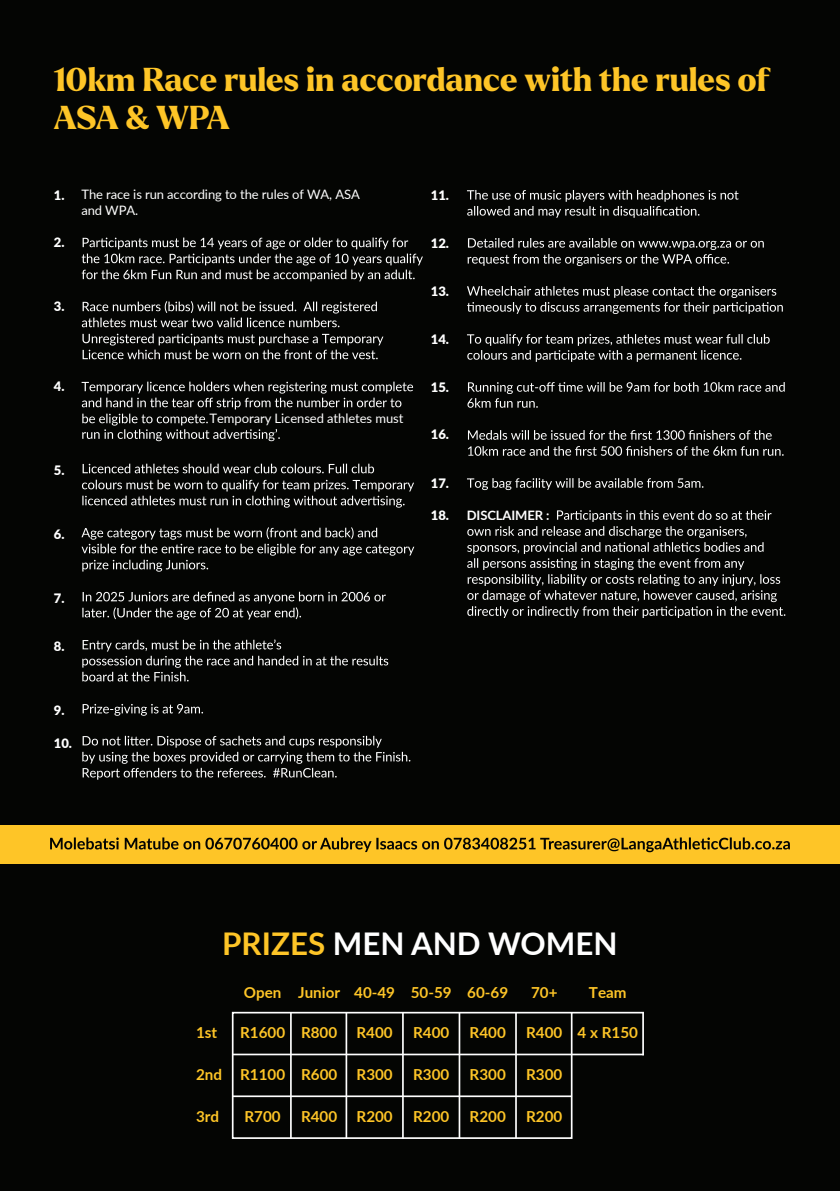
<style>
.page{position:relative;width:840px;height:1191px;background:#fff}
.page>*{position:absolute;margin:0;border:0;box-sizing:border-box;transform-origin:0 0}
.t1{font:800 32.2px/38.6px "Larken";color:#fec527}
.t2{font:700 31.2px "Lato";color:#fff}
.t3{font:700 15.2px "Lato";color:#fec527}
.t4{font:13px/16px "Lato";letter-spacing:-.005em;color:#fff}
.t5{font:900 13px "Lato";letter-spacing:-.005em;color:#fff}
.t6{font:700 13px "Lato";letter-spacing:-.005em;color:#fff}
.s1{color:#fec527}
</style>
<div class="page">
<div style="left:0;top:0;width:839px;height:1191px;background:#040503"></div>
<svg style="left:82px;top:237px;width:340px;height:44px"></svg>
<svg style="left:82px;top:301px;width:295px;height:26px"></svg>
<svg style="left:82px;top:333px;width:301px;height:26px"></svg>
<svg style="left:83px;top:464px;width:291px;height:9px"></svg>
<svg style="left:82px;top:480px;width:332px;height:27px"></svg>
<svg style="left:81px;top:527px;width:333px;height:44px"></svg>
<svg style="left:82px;top:639px;width:306px;height:42px"></svg>
<svg style="left:83px;top:704px;width:120px;height:12px"></svg>
<svg style="left:82px;top:736px;width:328px;height:43px"></svg>
<svg style="left:467px;top:190px;width:271px;height:28px"></svg>
<svg style="left:467px;top:238px;width:296px;height:28px"></svg>
<svg style="left:467px;top:286px;width:315px;height:28px"></svg>
<svg style="left:467px;top:334px;width:302px;height:28px"></svg>
<svg style="left:467px;top:382px;width:317px;height:26px"></svg>
<svg style="left:468px;top:430px;width:303px;height:10px"></svg>
<svg style="left:468px;top:446px;width:315px;height:10px"></svg>
<svg style="left:467px;top:478px;width:236px;height:12px"></svg>
<svg style="left:467px;top:510px;width:318px;height:108px"></svg>
<svg style="left:231px;top:1011px;width:413px;height:128px"></svg>
<hr style="left:290px;top:1012px;width:1px;height:126px;background:#fff">
<hr style="left:345px;top:1012px;width:2px;height:126px;background:#fff">
<hr style="left:402px;top:1012px;width:1px;height:126px;background:#fff">
<hr style="left:458px;top:1012px;width:2px;height:126px;background:#fff">
<hr style="left:515px;top:1012px;width:1px;height:126px;background:#fff">
<hr style="left:642px;top:1012px;width:1px;height:43px;background:#fff">
<hr style="left:232px;top:1053px;width:411px;height:2px;background:#fff">
<hr style="left:232px;top:1095px;width:339px;height:2px;background:#fff">
<div style="left:0;top:825px;width:839px;height:39px;background:#fec527"></div>
<svg style="left:50px;top:837px;width:739px;height:15px"></svg>
<svg style="left:82px;top:592px;width:303px;height:27px"></svg>
<svg style="left:82px;top:381px;width:331px;height:60px"></svg>
<h1 class="t1" style="left:54px;top:61px;width:717px">10km Race rules in accordance with the rules of<br>ASA &amp; WPA</h1>
<p class="t5" style="left:54px;top:185px;width:12px">1.</p>
<p class="t5" style="left:54px;top:233px;width:12px">2.</p>
<p class="t4" style="left:81px;top:186px;width:280px">The race is run according to the rules of WA, ASA and WPA.</p>
<p class="t5" style="left:54px;top:297px;width:12px">3.</p>
<p class="t5" style="left:54px;top:377px;width:12px">4.</p>
<p class="t5" style="left:54px;top:460px;width:12px">5.</p>
<p class="t5" style="left:54px;top:525px;width:12px">6.</p>
<p class="t5" style="left:54px;top:589px;width:12px">7.</p>
<p class="t5" style="left:54px;top:636px;width:12px">8.</p>
<p class="t5" style="left:54px;top:701px;width:12px">9.</p>
<p class="t5" style="left:54px;top:733px;width:20px">10.</p>
<p class="t4" style="left:209px;top:410px;width:195px">Temporary Licensed athletes must</p>
<p class="t5" style="left:430px;top:185px;width:20px">11.</p>
<p class="t5" style="left:430px;top:233px;width:20px">12.</p>
<p class="t5" style="left:430px;top:281px;width:20px">13.</p>
<p class="t5" style="left:430px;top:329px;width:20px">14.</p>
<p class="t5" style="left:430px;top:377px;width:20px">15.</p>
<p class="t5" style="left:430px;top:425px;width:20px">16.</p>
<p class="t5" style="left:430px;top:473px;width:20px">17.</p>
<p class="t5" style="left:430px;top:505px;width:20px">18.</p>
<p class="t6" style="left:466px;top:505px;width:84px">DISCLAIMER :</p>
<h2 class="t2" style="left:222px;top:920px;width:396px"><span class="s1">PRIZES</span> MEN AND WOMEN</h2>
<p class="t3" style="left:244px;top:981px;width:266px">Open Junior 40-49 50-59 60-69</p>
<p class="t3" style="left:588px;top:981px;width:39px">Team</p>
<p class="t3" style="left:530px;top:981px;width:28px">70+</p>
<p class="t3" style="left:196px;top:1021px;width:23px">1st</p>
<p class="t3" style="left:240px;top:1021px;width:99px">R1600 R800</p>
<p class="t3" style="left:356px;top:1021px;width:38px">R400</p>
<p class="t3" style="left:413px;top:1021px;width:38px">R400</p>
<p class="t3" style="left:469px;top:1021px;width:38px">R400</p>
<p class="t3" style="left:526px;top:1021px;width:113px">R400 4 x R150</p>
<p class="t3" style="left:196px;top:1063px;width:27px">2nd</p>
<p class="t3" style="left:196px;top:1104px;width:25px">3rd</p>
<p class="t3" style="left:240px;top:1063px;width:99px">R1100 R600</p>
<p class="t3" style="left:356px;top:1063px;width:38px">R300</p>
<p class="t3" style="left:413px;top:1063px;width:38px">R300</p>
<p class="t3" style="left:469px;top:1063px;width:38px">R300</p>
<p class="t3" style="left:526px;top:1063px;width:38px">R300</p>
<p class="t3" style="left:244px;top:1104px;width:38px">R700</p>
<p class="t3" style="left:356px;top:1104px;width:38px">R200</p>
<p class="t3" style="left:413px;top:1104px;width:38px">R200</p>
<p class="t3" style="left:469px;top:1104px;width:38px">R200</p>
<p class="t3" style="left:526px;top:1104px;width:38px">R200</p>
<p class="t3" style="left:301px;top:1104px;width:38px">R400</p>
</div>
